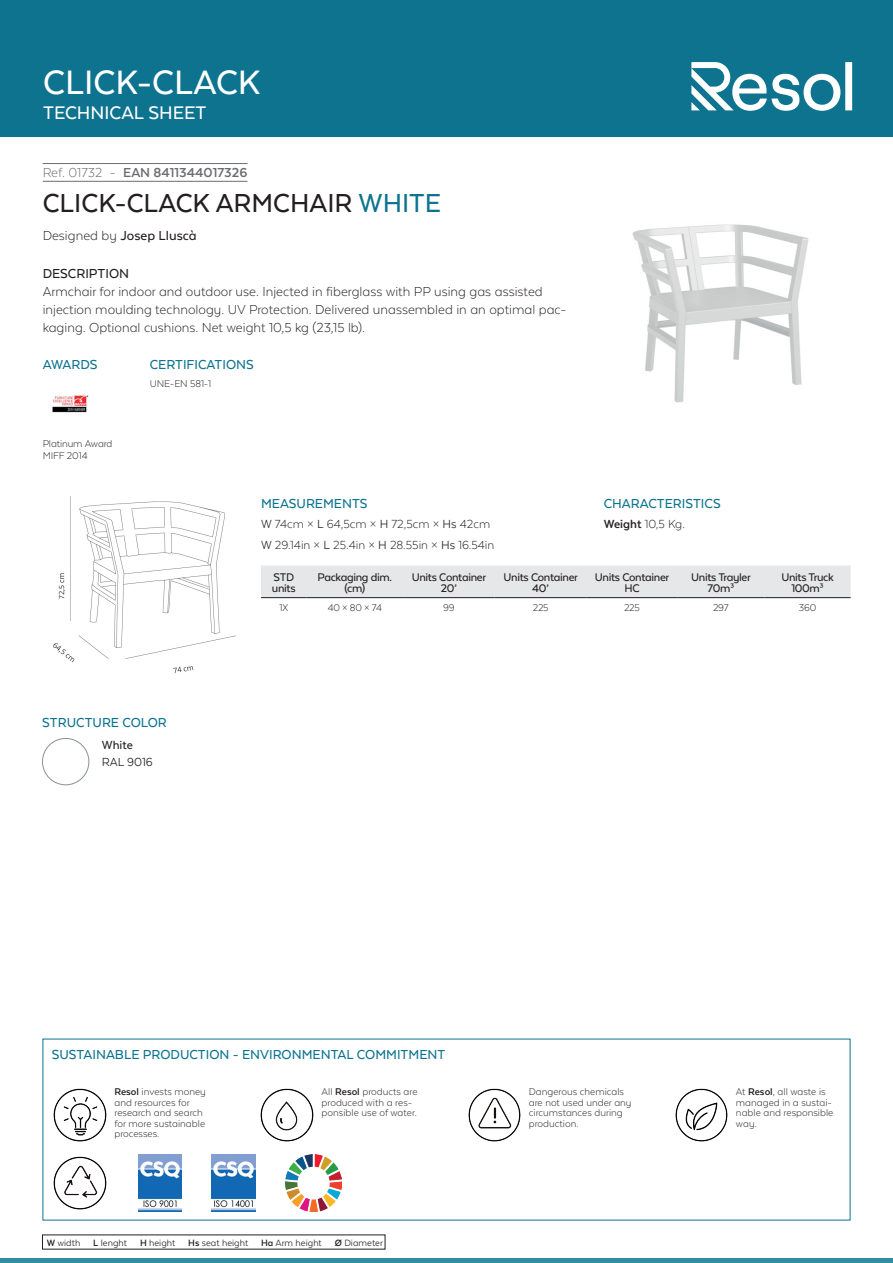
<style>
.page{position:relative;width:893px;height:1263px;background:#fff}
.page>*{position:absolute;margin:0;border:0;box-sizing:border-box;transform-origin:0 0}
.t1{font:500 39px "Texta Alt";color:#fff}
.t2{font:500 30px "Texta Alt";color:#231f20}
.t3{font:500 21px "Texta Alt";color:#fff}
.t4{font:300 15px/18px "Texta Alt";color:#231f20}
.t5{font:500 15px "Texta Alt";color:#0d738f}
.t6{font:500 15px "Texta Alt";color:#231f20}
.t7{font:700 15px "Texta Alt";color:#6c6d70}
.t8{font:300 13.5px/20.4px "Texta Alt";color:#231f20}
.t9{font:13.5px "Texta Alt";color:#231f20}
.t10{font:500 13.5px "Texta Alt";color:#231f20}
.t11{font:500 12.75px/10.5px "Texta Alt";letter-spacing:-.025em;color:#231f20;text-align:center}
.t12{font:300 11.25px/10.5px "Texta Alt";color:#231f20}
.t13{font:10.5px "Texta Alt";color:#231f20}
.s1{font-weight:300}
.s2{color:#0d738f}
.s3{font-weight:400}
.s4{font-weight:700}
</style>
<div class="page">
<div style="left:0;top:0;width:893px;height:137px;background:#0d738f"></div>
<hr style="left:0;top:1259px;width:893px;height:4px;background:#348ea3">
<svg style="left:691px;top:62px;width:161px;height:49px"></svg>
<hr style="left:43px;top:163px;width:204px;height:1px;background:#6c6d70">
<hr style="left:43px;top:181px;width:204px;height:1px;background:#6c6d70">
<img style="left:52px;top:395px;width:37px;height:18px">
<img style="left:632px;top:224px;width:177px;height:179px">
<img style="left:42px;top:738px;width:47px;height:47px;border-radius:23px">
<div style="left:42px;top:738px;width:47px;height:47px;border:1px solid #89948d;border-radius:50%"></div>
<img style="left:53px;top:496px;width:183px;height:178px">
<div style="left:261px;top:565px;width:590px;height:32px;background:#e6e7e9"></div>
<hr style="left:261px;top:597px;width:46px;height:1px;background:#231f20">
<hr style="left:307px;top:597px;width:96px;height:1px;background:#231f20">
<hr style="left:403px;top:597px;width:92px;height:1px;background:#231f20">
<hr style="left:495px;top:597px;width:92px;height:1px;background:#231f20">
<hr style="left:587px;top:597px;width:90px;height:1px;background:#231f20">
<hr style="left:677px;top:597px;width:88px;height:1px;background:#231f20">
<hr style="left:765px;top:597px;width:86px;height:1px;background:#231f20">
<img style="left:53px;top:1088px;width:54px;height:54px">
<img style="left:260px;top:1088px;width:54px;height:54px">
<img style="left:468px;top:1088px;width:53px;height:54px">
<img style="left:675px;top:1088px;width:53px;height:54px">
<img style="left:53px;top:1156px;width:54px;height:54px">
<img style="left:138px;top:1155px;width:44px;height:56px">
<img style="left:212px;top:1155px;width:43px;height:56px">
<img style="left:285px;top:1155px;width:57px;height:56px">
<h1 class="t1" style="left:43px;top:62px;width:219px">CLICK-CLACK</h1>
<h3 class="t3" style="left:43px;top:102px;width:165px">TECHNICAL SHEET</h3>
<h3 class="t7" style="left:43px;top:164px;width:206px"><span class="s1">Ref. 01732 -</span> EAN 8411344017326</h3>
<h2 class="t2" style="left:43px;top:188px;width:400px">CLICK-CLACK ARMCHAIR <span class="s2">WHITE</span></h2>
<h3 class="t6" style="left:43px;top:228px;width:156px"><span class="s1">Designed by</span> Josep Lluscà</h3>
<h3 class="t6" style="left:43px;top:265px;width:88px">DESCRIPTION</h3>
<h3 class="t4" style="left:43px;top:282px;width:525px">Armchair for indoor and outdoor use. Injected in fiberglass with PP using gas assisted injection moulding technology. UV Protection. Delivered unassembled in an optimal pac&shy;kaging. Optional cushions. Net weight 10,5 kg (23,15 lb).</h3>
<h3 class="t5" style="left:43px;top:357px;width:56px">AWARDS</h3>
<h3 class="t5" style="left:150px;top:357px;width:106px">CERTIFICATIONS</h3>
<p class="t12" style="left:150px;top:378px;width:63px">UNE-EN 581-1</p>
<p class="t12" style="left:43px;top:437px;width:71px;line-height:12px">Platinum Award<br>MIFF 2014</p>
<h3 class="t5" style="left:42px;top:714px;width:126px">STRUCTURE COLOR</h3>
<p class="t10" style="left:102px;top:738px;width:33px">White</p>
<p class="t9" style="left:102px;top:755px;width:52px">RAL 9016</p>
<h3 class="t5" style="left:261px;top:495px;width:108px">MEASUREMENTS</h3>
<p class="t8" style="left:261px;top:514px;width:235px"><span class="s3">W</span> 74cm × <span class="s3">L</span> 64,5cm × <span class="s3">H</span> 72,5cm × <span class="s3">Hs</span> 42cm<br><span class="s3">W</span> 29.14in × <span class="s3">L</span> 25.4in × <span class="s3">H</span> 28.55in × <span class="s3">Hs</span> 16.54in</p>
<p class="t11" style="left:272px;top:572px;width:25px;text-align:left">STD units</p>
<p class="t11" style="left:317px;top:572px;width:76px">Packaging dim. (cm)</p>
<p class="t11" style="left:412px;top:572px;width:76px">Units Container<br>20’</p>
<p class="t11" style="left:504px;top:572px;width:76px">Units Container<br>40’</p>
<p class="t11" style="left:595px;top:572px;width:76px">Units Container<br>HC</p>
<p class="t11" style="left:691px;top:572px;width:61px">Units Trayler<br>70m³</p>
<p class="t11" style="left:781px;top:572px;width:54px">Units Truck<br>100m³</p>
<p class="t12" style="left:279px;top:602px;width:10px">1X</p>
<p class="t12" style="left:328px;top:602px;width:56px">40 × 80 × 74</p>
<p class="t12" style="left:443px;top:602px;width:13px">99</p>
<p class="t12" style="left:533px;top:602px;width:17px">225</p>
<p class="t12" style="left:624px;top:602px;width:17px">225</p>
<p class="t12" style="left:713px;top:602px;width:17px">297</p>
<p class="t12" style="left:799px;top:602px;width:19px">360</p>
<h3 class="t5" style="left:604px;top:495px;width:118px">CHARACTERISTICS</h3>
<p class="t8" style="left:604px;top:514px;width:83px"><span class="s4">Weight</span> 10,5 Kg.</p>
<h3 class="t5" style="left:52px;top:1047px;width:395px">SUSTAINABLE PRODUCTION - ENVIRONMENTAL COMMITMENT</h3>
<p class="t12" style="left:114px;top:1086px;width:93px"><span class="s4">Resol</span> invests money and resources for research and search for more sustainable processes.</p>
<p class="t12" style="left:322px;top:1086px;width:97px">All <span class="s4">Resol</span> products are produced with a res&shy;ponsible use of water.</p>
<p class="t12" style="left:529px;top:1086px;width:104px">Dangerous chemicals are not used under any circumstances during production.</p>
<p class="t12" style="left:736px;top:1086px;width:99px">At <span class="s4">Resol</span>, all waste is managed in a sustai&shy;nable and responsible way.</p>
<p class="t13" style="left:47px;top:1237px;width:338px"><span class="s4">W</span> width <span class="s4">L</span> lenght <span class="s4">H</span> height <span class="s4">Hs</span> seat height <span class="s4">Ha</span> Arm height <span class="s4">Ø</span> Diameter</p>
</div>
